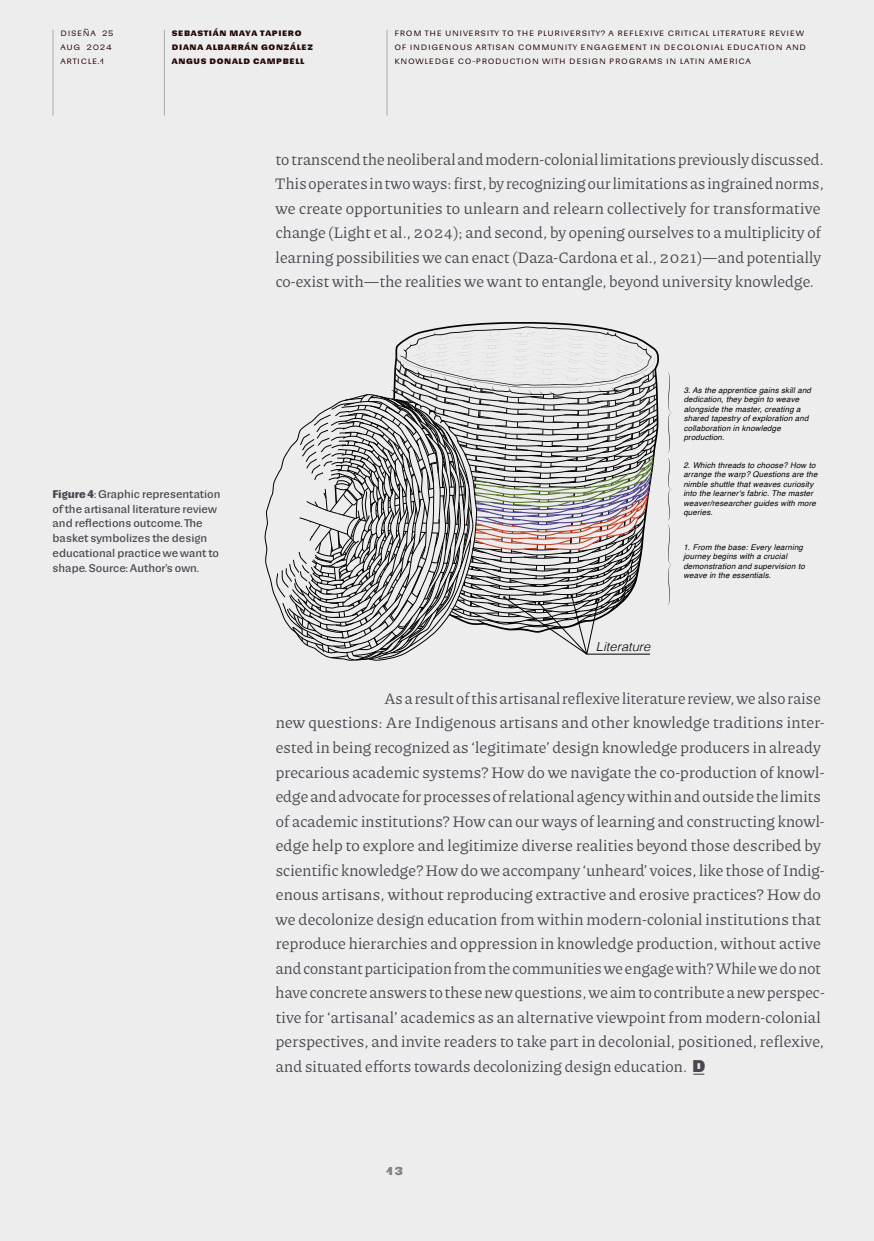
<style>
.page{position:relative;width:874px;height:1241px;background:#fff}
.page>*{position:absolute;margin:0;border:0;box-sizing:border-box;transform-origin:0 0}
.t1{font:16.1px/24.5px "Piazzolla";letter-spacing:.01em;color:#4c4651}
.t2{font:700 14px "Sudamerican Grotesk QF";color:#828282}
.t3{font:italic 300 12.42px "Helvetica";color:#000}
.t4{font:10.5px/14.7px "Sudamerican Grotesk QF";color:#4c4651}
.t5{font:9.62px/14px "Sudamerican Grotesk QF";letter-spacing:.07em;color:#260808}
.t6{font:700 9.62px/14px "Sudamerican Grotesk QF";letter-spacing:.07em;color:#260808}
.t7{font:italic 7.88px/9.5px "Helvetica";letter-spacing:.02em;color:#000}
.s1{font-weight:700}
.s2{font-family:"Sudamerican Grotesk QF"}
</style>
<div class="page">
<div style="left:0;top:0;width:873px;height:1240px;background:#ededed"></div>
<hr style="left:52px;top:30px;width:1px;height:85px;background:#ababab">
<hr style="left:164px;top:30px;width:1px;height:85px;background:#ababab">
<hr style="left:386px;top:30px;width:1px;height:85px;background:#ababab">
<svg style="left:667px;top:372px;width:5px;height:233px"></svg>
<svg style="left:451px;top:322px;width:208px;height:108px"></svg>
<svg style="left:391px;top:326px;width:267px;height:329px"></svg>
<svg style="left:265px;top:394px;width:211px;height:266px"></svg>
<p class="t5" style="left:60px;top:25px;width:54px">Diseña 25<br>Aug 2024 article.1</p>
<p class="t6" style="left:172px;top:25px;width:142px">Sebastián Maya Tapiero<br>Diana Albarrán González<br>Angus Donald Campbell</p>
<p class="t5" style="left:394px;top:25px;width:411px">From the University to the Plu riversity? A Reflexive Critical Literatu re Review of I ndigenous Artisan Community Engagement in Decolonial Educa</p>
<p class="t5" style="left:760px;top:39px;width:47px">tion and</p>
<p class="t5" style="left:394px;top:53px;width:351px">Knowledge Co-Production with D esign Programs in Latin America</p>
<p class="t1" style="left:275px;top:146px;width:550px">to transcend the neoliberal and modern-colonial limitations previously discussed.<br>This operates in two ways: first, by recognizing our limitations as ingrained norms, we create opportunities to unlearn and relearn collectively for transformative change (Light et al., 2024); and second, by opening ourselves to a multiplicity of learning possibilities we can enact (Daza-Cardona et al., 2021)―and potentially co-exist with―the realities we want to entangle, beyond university knowledge.</p>
<p class="t7" style="left:683px;top:385px;width:129px">3. As the apprentice gains skill and dedication, they begin to weave alongside the master, creating a shared tapestry of exploration and collaboration in knowledge production.</p>
<p class="t4" style="left:52px;top:486px;width:169px"><span class="s1">Figure 4</span>: Graphic representation of the artisanal literature review and reflections outcome. The basket symbolizes the design educational practice we want to shape. Source: Author’s own.</p>
<p class="t7" style="left:683px;top:460px;width:135px">2. Which threads to choose? How to arrange the warp? Questions are the nimble shuttle that weaves curiosity into the learner's fabric. The master weaver/researcher guides with more queries.</p>
<p class="t3" style="left:595px;top:635px;width:56px">Literature</p>
<p class="t7" style="left:683px;top:542px;width:123px">1. From the base: Every learning journey begins with a crucial demonstration and supervision to weave in the essentials.</p>
<p class="t1" style="left:275px;top:685px;width:550px;text-indent:109px">As a result of this artisanal reflexive literature review, we also raise new questions: Are Indigenous artisans and other knowledge traditions inter&shy;ested in being recognized as ‘legitimate’ design knowledge producers in already precarious academic systems? How do we navigate the co-production of knowl&shy;edge and advocate for processes of relational agency within and outside the limits of academic institutions? How can our ways of learning and constructing knowl&shy;edge help to explore and legitimize diverse realities beyond those described by scientific knowledge? How do we accompany ‘unheard’ voices, like those of Indig&shy;enous artisans, without reproducing extractive and erosive practices? How do we decolonize design education from within modern-colonial institutions that reproduce hierarchies and oppression in knowledge production, without active and constant participation from the communities we engage with? While we do not have concrete answers to these new questions, we aim to contribute a new perspec&shy;tive for ‘artisanal’ academics as an alternative viewpoint from modern-colonial perspectives, and invite readers to take part in decolonial, positioned, reflexive, and situated efforts towards decolonizing design education. <span class="s2">_d</span></p>
<p class="t2" style="left:386px;top:1158px;width:18px">13</p>
</div>
